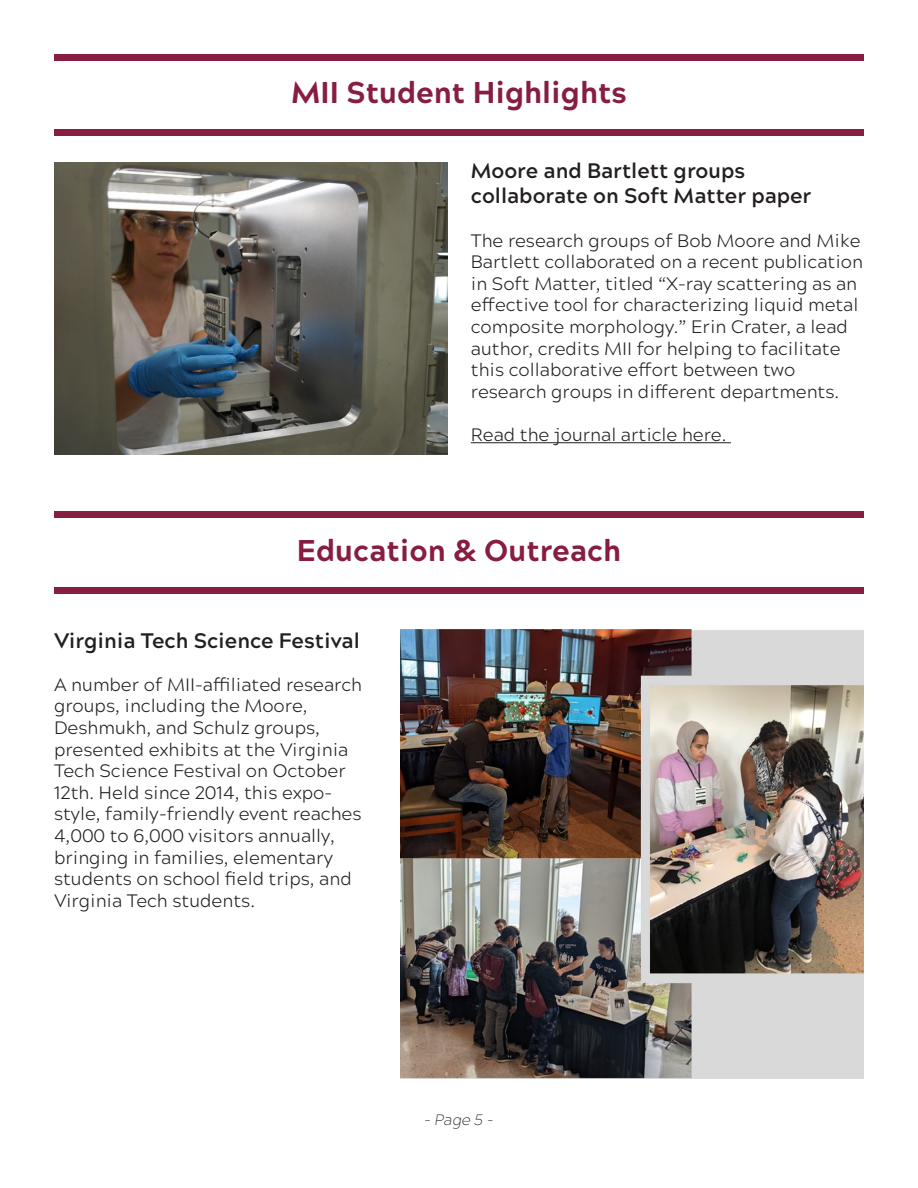
<style>
.page{position:relative;width:918px;height:1188px;background:#fff}
.page>*{position:absolute;margin:0;border:0;box-sizing:border-box;transform-origin:0 0}
.t1{font:800 30px "Acherus Grotesque";color:#871d41}
.t2{font:700 21px/25.2px "Acherus Grotesque";color:#231f20}
.t3{font:300 18px/21.6px "Acherus Grotesque";color:#231f20}
.t4{font:italic 200 15px "Acherus Grotesque";color:#231f20}
</style>
<div class="page">
<div style="left:54px;top:54px;width:810px;height:6px;background:#871d41"></div>
<div style="left:54px;top:130px;width:810px;height:6px;background:#871d41"></div>
<hr style="left:471px;top:442px;width:260px;height:1px;background:#231f20">
<img style="left:54px;top:163px;width:393px;height:292px">
<div style="left:54px;top:512px;width:810px;height:6px;background:#871d41"></div>
<div style="left:54px;top:587px;width:810px;height:7px;background:#871d41"></div>
<img style="left:400px;top:629px;width:464px;height:450px">
<p class="t1" style="left:291px;top:67px;width:337px">MII Student Highlights</p>
<p class="t2" style="left:471px;top:157px;width:342px">Moore and Bartlett groups collaborate on Soft Matter paper</p>
<p class="t3" style="left:471px;top:228px;width:394px">The research groups of Bob Moore and Mike Bartlett collaborated on a recent publication in Soft Matter, titled “X-ray scattering as an effective tool for characterizing liquid metal composite morphology.” Erin Crater, a lead author, credits MII for helping to facilitate this collaborative effort between two research groups in different departments.</p>
<p class="t3" style="left:471px;top:423px;width:257px">Read the journal article here.</p>
<p class="t1" style="left:297px;top:524px;width:326px">Education &amp; Outreach</p>
<p class="t2" style="left:54px;top:627px;width:307px">Virginia Tech Science Festival</p>
<p class="t3" style="left:54px;top:673px;width:309px">A number of MII-affiliated research groups, including the Moore, Deshmukh, and Schulz groups, presented exhibits at the Virginia Tech Science Festival on October 12th. Held since 2014, this expo&shy;style, family-friendly event reaches 4,000 to 6,000 visitors annually, bringing in families, elementary students on school field trips, and Virginia Tech students.</p>
<p class="t4" style="left:425px;top:1108px;width:70px">- Page 5 -</p>
</div>
